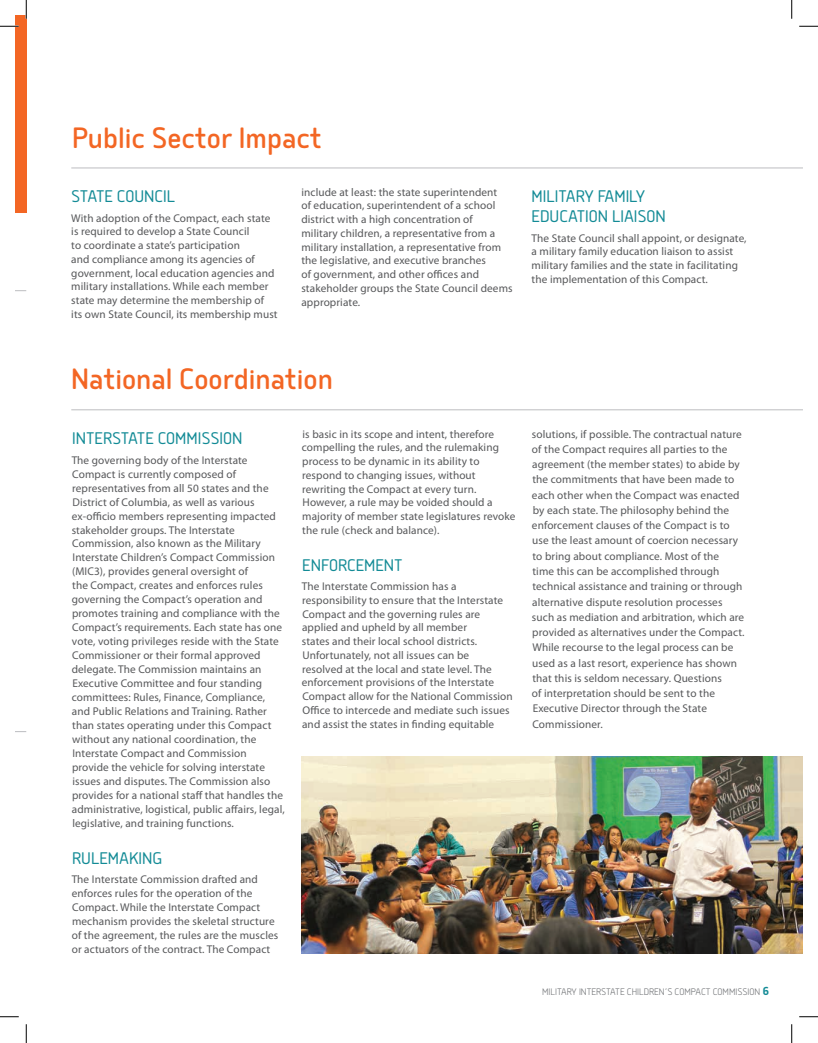
<style>
.page{position:relative;width:818px;height:1043px;background:#fff}
.page>*{position:absolute;margin:0;border:0;box-sizing:border-box;transform-origin:0 0}
.t1{font:35px "Delm";color:#f36624}
.t2{font:300 20px/20px "Delm";color:#138b96}
.t3{font:11.25px/13.8px "Myriad Pro";letter-spacing:.01em;color:#57585a}
.t4{font:300 11.25px "Delm";color:#76787b}
.s1{font-weight:700;font-size:13.75px;color:#138b96}
</style>
<div class="page">
<div style="left:15px;top:15px;width:11px;height:198px;background:#f36624"></div>
<img style="left:301px;top:756px;width:501px;height:197px">
<hr style="left:71px;top:409px;width:731px;height:1px;background:#bcbdc0">
<hr style="left:71px;top:167px;width:731px;height:1px;background:#bcbdc0">
<svg style="left:0;top:25px;width:19px;height:2px"></svg>
<svg style="left:799px;top:25px;width:19px;height:2px"></svg>
<svg style="left:0;top:1016px;width:19px;height:1px"></svg>
<svg style="left:799px;top:1016px;width:19px;height:1px"></svg>
<svg style="left:25px;top:0;width:2px;height:19px"></svg>
<svg style="left:25px;top:1024px;width:2px;height:18px"></svg>
<svg style="left:791px;top:0;width:1px;height:19px"></svg>
<svg style="left:791px;top:1024px;width:1px;height:18px"></svg>
<h1 class="t1" style="left:72px;top:117px;width:251px">Public Sector Impact</h1>
<h2 class="t2" style="left:71px;top:185px;width:105px">STATE COUNCIL</h2>
<p class="t3" style="left:71px;top:211px;width:208px">With adoption of the Compact, each state is required to develop a State Council<br>to coordinate a state’s participation<br>and compliance among its agencies of government, local education agencies and military installations. While each member state may determine the membership of its own State Council, its membership must</p>
<p class="t3" style="left:301px;top:185px;width:213px">include at least: the state superintendent<br>of education, superintendent of a school district with a high concentration of<br>military children, a representative from a military installation, a representative from the legislative, and executive branches<br>of government, and other offices and stakeholder groups the State Council deems appropriate.</p>
<h2 class="t2" style="left:531px;top:185px;width:136px">MILITARY FAMILY<br>EDUCATION LIAISON</h2>
<p class="t3" style="left:531px;top:231px;width:216px">The State Council shall appoint, or designate, a military family education liaison to assist military families and the state in facilitating the implementation of this Compact.</p>
<h1 class="t1" style="left:71px;top:357px;width:263px">National Coordination</h1>
<h2 class="t2" style="left:72px;top:427px;width:172px">INTERSTATE COMMISSION</h2>
<p class="t3" style="left:72px;top:453px;width:214px">The governing body of the Interstate Compact is currently composed of representatives from all 50 states and the District of Columbia, as well as various ex-officio members representing impacted stakeholder groups. The Interstate Commission, also known as the Military Interstate Children’s Compact Commission (MIC3), provides general oversight of<br>the Compact, creates and enforces rules governing the Compact’s operation and promotes training and compliance with the Compact’s requirements. Each state has one vote, voting privileges reside with the State Commissioner or their formal approved delegate. The Commission maintains an Executive Committee and four standing committees: Rules, Finance, Compliance, and Public Relations and Training. Rather than states operating under this Compact without any national coordination, the Interstate Compact and Commission provide the vehicle for solving interstate issues and disputes. The Commission also provides for a national staff that handles the administrative, logistical, public affairs, legal, legislative, and training functions.</p>
<h2 class="t2" style="left:72px;top:847px;width:92px">RULEMAKING</h2>
<p class="t3" style="left:72px;top:872px;width:208px">The Interstate Commission drafted and enforces rules for the operation of the Compact. While the Interstate Compact mechanism provides the skeletal structure of the agreement, the rules are the muscles or actuators of the contract. The Compact</p>
<p class="t3" style="left:302px;top:427px;width:215px">is basic in its scope and intent, therefore compelling the rules, and the rulemaking process to be dynamic in its ability to respond to changing issues, without rewriting the Compact at every turn.<br>However, a rule may be voided should a majority of member state legislatures revoke the rule (check and balance).</p>
<h2 class="t2" style="left:302px;top:554px;width:102px">ENFORCEMENT</h2>
<p class="t3" style="left:302px;top:579px;width:212px">The Interstate Commission has a responsibility to ensure that the Interstate Compact and the governing rules are applied and upheld by all member<br>states and their local school districts.<br>Unfortunately, not all issues can be<br>resolved at the local and state level. The enforcement provisions of the Interstate Compact allow for the National Commission Office to intercede and mediate such issues and assist the states in finding equitable</p>
<p class="t3" style="left:532px;top:426px;width:214px;line-height:15.2px">solutions, if possible. The contractual nature of the Compact requires all parties to the agreement (the member states) to abide by the commitments that have been made to each other when the Compact was enacted by each state. The philosophy behind the enforcement clauses of the Compact is to use the least amount of coercion necessary to bring about compliance. Most of the<br>time this can be accomplished through technical assistance and training or through alternative dispute resolution processes such as mediation and arbitration, which are provided as alternatives under the Compact.<br>While recourse to the legal process can be used as a last resort, experience has shown that this is seldom necessary. Questions<br>of interpretation should be sent to the Executive Director through the State Commissioner.</p>
<p class="t4" style="left:542px;top:985px;width:229px">MILITARY INTERSTATE CHILDREN’S COMPACT COMMISSION <span class="s1">6</span></p>
</div>
